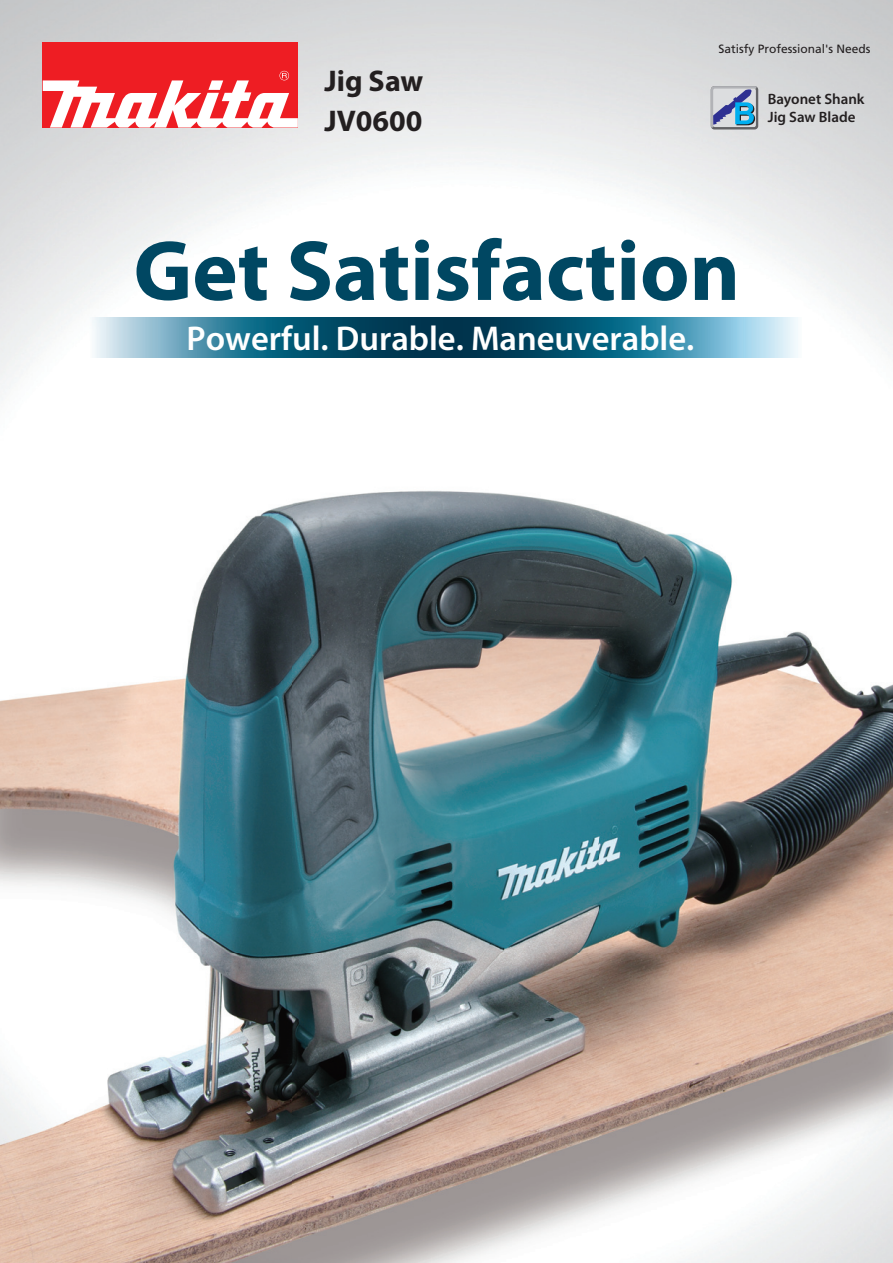
<style>
.page{position:relative;width:893px;height:1263px;background:#fff}
.page>*{position:absolute;margin:0;border:0;box-sizing:border-box;transform-origin:0 0}
.t1{font:700 86.1px "Myriad Pro";color:#004762}
.t2{font:600 34.5px "Myriad Pro";color:#fff}
.t3{font:700 30px "Myriad Pro";color:#231f20}
.t4{font:600 15px/18px "Myriad Pro";color:#231f20}
.t5{font:12px "Frutiger";color:#231f20}
</style>
<div class="page">
<img style="left:0;top:0;width:893px;height:1263px">
<div style="left:711px;top:86px;width:47px;height:43px;background:#636366;border-radius:4px"></div>
<svg style="left:711px;top:86px;width:46px;height:42px"></svg>
<img style="left:89px;top:318px;width:713px;height:40px">
<div style="left:43px;top:43px;width:255px;height:85px;background:#ee1d23"></div>
<svg style="left:43px;top:71px;width:255px;height:57px"></svg>
<p class="t3" style="left:324px;top:62px;width:100px">Jig Saw</p>
<p class="t3" style="left:324px;top:101px;width:100px">JV0600</p>
<p class="t5" style="left:718px;top:42px;width:154px">Satisfy Professional's Needs</p>
<p class="t4" style="left:768px;top:90px;width:98px">Bayonet Shank<br>Jig Saw Blade</p>
<h1 class="t1" style="left:133px;top:215px;width:608px">Get Satisfaction</h1>
<p class="t2" style="left:186px;top:316px;width:509px">Powerful. Durable. Maneuverable.</p>
</div>
